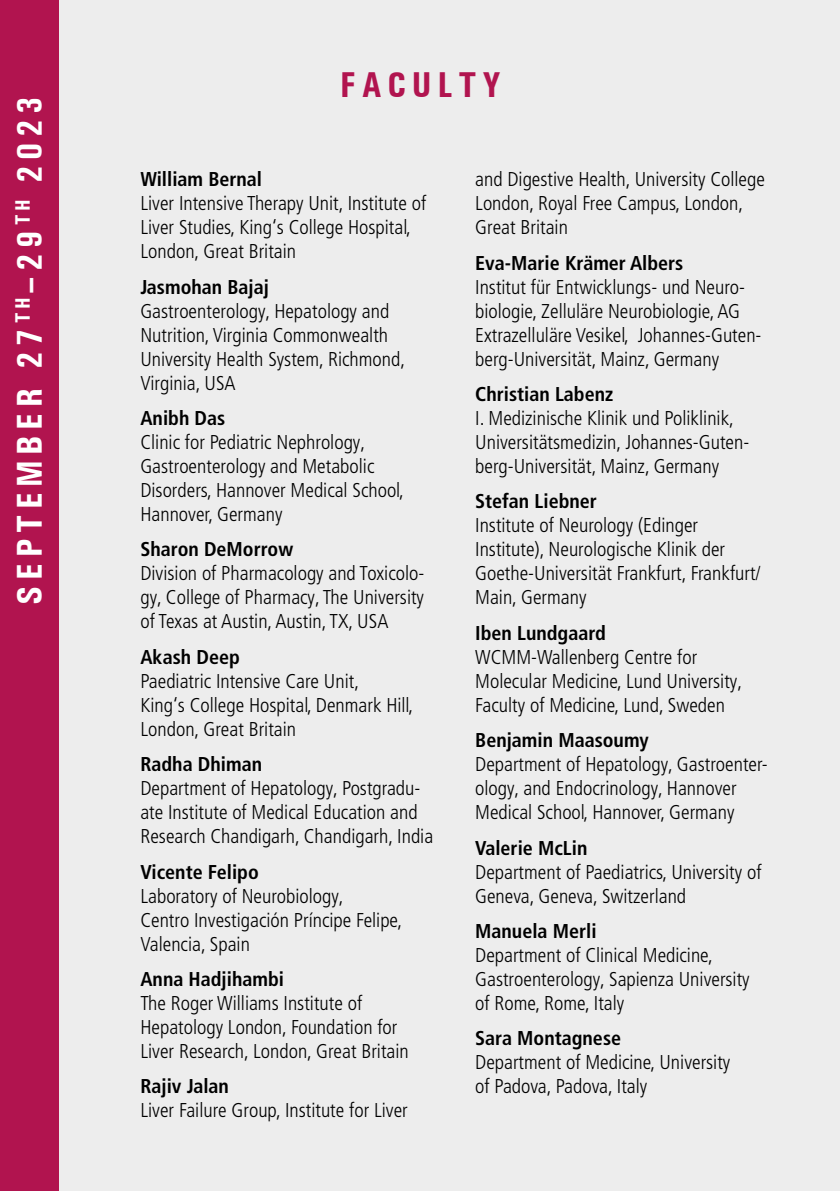
<style>
.page{position:relative;width:840px;height:1191px;background:#fff}
.page>*{position:absolute;margin:0;border:0;box-sizing:border-box;transform-origin:0 0}
.t1{font:700 condensed 36px "Univers";letter-spacing:.16em;color:#fff}
.t2{font:700 condensed 36px "Univers";letter-spacing:.16em;color:#b1144f}
.t3{font:300 condensed 20px/24px "Frutiger LT Pro";color:#000}
.t4{font:700 condensed 20px "Frutiger LT Pro";color:#000}
</style>
<div class="page">
<div style="left:0;top:0;width:839px;height:1191px;background:#ededed"></div>
<div style="left:0;top:0;width:58px;height:1191px;background:#b1144f"></div>
<h1 class="t1" style="left:8px;top:605px;width:510px;rotate:-90deg">SEPTEMBER 27 <sup>TH</sup>–29 <sup>TH</sup> 2023</h1>
<h1 class="t2" style="left:340px;top:63px;width:162px">FACULTY</h1>
<p class="t4" style="left:140px;top:167px;width:123px">William Bernal</p>
<p class="t3" style="left:140px;top:192px;width:287px">Liver Intensive Therapy Unit, Institute of<br>Liver Studies, King‘s College Hospital,<br>London, Great Britain</p>
<p class="t4" style="left:140px;top:275px;width:130px">Jasmohan Bajaj</p>
<p class="t3" style="left:140px;top:299px;width:266px">Gastroenterology, Hepatology and<br>Nutrition, Virginia Commonwealth<br>University Health System, Richmond,<br>Virginia, USA</p>
<p class="t4" style="left:140px;top:406px;width:86px">Anibh Das</p>
<p class="t3" style="left:140px;top:430px;width:265px">Clinic for Pediatric Nephrology,<br>Gastroenterology and Metabolic<br>Disorders, Hannover Medical School,<br>Hannover, Germany</p>
<p class="t4" style="left:140px;top:537px;width:154px">Sharon DeMorrow</p>
<p class="t3" style="left:140px;top:562px;width:285px;text-align:justify">Division of Pharmacology and Toxicolo&shy;gy, College of Pharmacy, The University of Texas at Austin, Austin, TX, USA</p>
<p class="t4" style="left:140px;top:645px;width:101px">Akash Deep</p>
<p class="t3" style="left:140px;top:669px;width:274px">Paediatric Intensive Care Unit,<br>King‘s College Hospital, Denmark Hill,<br>London, Great Britain</p>
<p class="t4" style="left:140px;top:752px;width:123px">Radha Dhiman</p>
<p class="t3" style="left:140px;top:776px;width:294px">Department of Hepatology, Postgradu&shy;ate Institute of Medical Education and<br>Research Chandigarh, Chandigarh, India</p>
<p class="t4" style="left:140px;top:859px;width:120px">Vicente Felipo</p>
<p class="t3" style="left:140px;top:884px;width:263px">Laboratory of Neurobiology,<br>Centro Investigación Príncipe Felipe,<br>Valencia, Spain</p>
<p class="t4" style="left:140px;top:967px;width:145px">Anna Hadjihambi</p>
<p class="t3" style="left:140px;top:991px;width:270px">The Roger Williams Institute of<br>Hepatology London, Foundation for<br>Liver Research, London, Great Britain</p>
<p class="t4" style="left:140px;top:1074px;width:90px">Rajiv Jalan</p>
<p class="t3" style="left:140px;top:1098px;width:269px">Liver Failure Group, Institute for Liver</p>
<p class="t3" style="left:475px;top:168px;width:291px">and Digestive Health, University College<br>London, Royal Free Campus, London,<br>Great Britain</p>
<p class="t4" style="left:475px;top:251px;width:209px">Eva-Marie Krämer Albers</p>
<p class="t3" style="left:475px;top:275px;width:288px">Institut für Entwicklungs- und Neuro&shy;biologie, Zelluläre Neurobiologie, AG Extrazelluläre Vesikel, Johannes-Guten&shy;berg-Universität, Mainz, Germany</p>
<p class="t4" style="left:475px;top:382px;width:139px">Christian Labenz</p>
<p class="t3" style="left:475px;top:406px;width:275px">I. Medizinische Klinik und Poliklinik,<br>Universitätsmedizin, Johannes-Guten&shy;berg-Universität, Mainz, Germany</p>
<p class="t4" style="left:475px;top:489px;width:123px">Stefan Liebner</p>
<p class="t3" style="left:475px;top:514px;width:287px">Institute of Neurology (Edinger<br>Institute), Neurologische Klinik der<br>Goethe-Universität Frankfurt, Frankfurt/<br>Main, Germany</p>
<p class="t4" style="left:475px;top:621px;width:132px">Iben Lundgaard</p>
<p class="t3" style="left:475px;top:645px;width:268px">WCMM-Wallenberg Centre for<br>Molecular Medicine, Lund University,<br>Faculty of Medicine, Lund, Sweden</p>
<p class="t4" style="left:475px;top:728px;width:175px">Benjamin Maasoumy</p>
<p class="t3" style="left:475px;top:752px;width:294px">Department of Hepatology, Gastroenter&shy;ology, and Endocrinology, Hannover<br>Medical School, Hannover, Germany</p>
<p class="t4" style="left:475px;top:835px;width:114px">Valerie McLin</p>
<p class="t3" style="left:475px;top:860px;width:287px">Department of Paediatrics, University of<br>Geneva, Geneva, Switzerland</p>
<p class="t4" style="left:475px;top:919px;width:123px">Manuela Merli</p>
<p class="t3" style="left:475px;top:943px;width:276px">Department of Clinical Medicine,<br>Gastroenterology, Sapienza University of Rome, Rome, Italy</p>
<p class="t4" style="left:475px;top:1026px;width:147px">Sara Montagnese</p>
<p class="t3" style="left:475px;top:1050px;width:256px">Department of Medicine, University of Padova, Padova, Italy</p>
</div>
